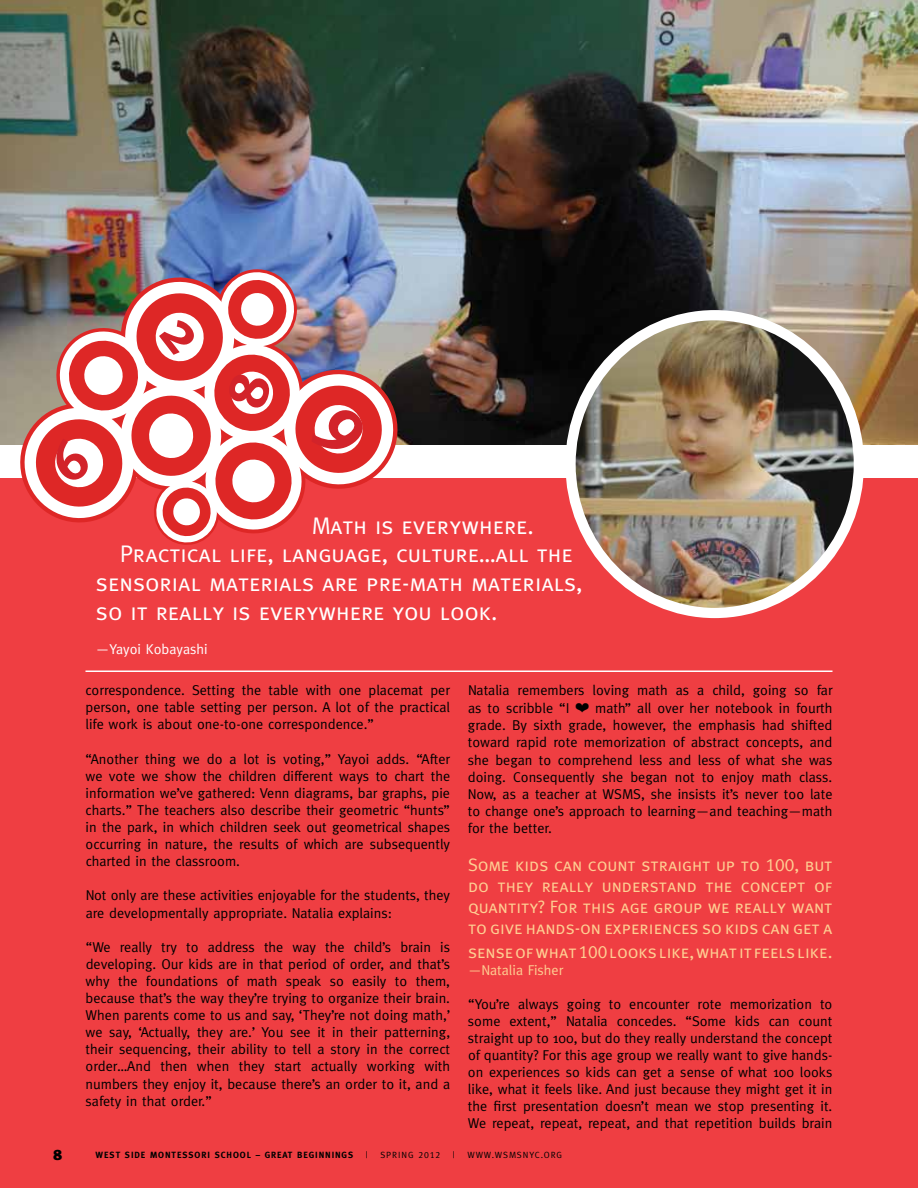
<style>
.page{position:relative;width:918px;height:1188px;background:#ef3e42}
.page>*{position:absolute;margin:0;border:0;box-sizing:border-box;transform-origin:0 0}
.t1{font:24px "Meta Caps";color:#fff}
.t2{font:18px/21px "Meta Caps";color:#fece92;text-align:justify}
.t3{font:900 15px "Meta Plus";color:#000}
.t4{font:14.25px/17.1px "Meta";color:#000;text-align:justify}
.t5{font:14.25px "Meta";color:#fff}
.t6{font:14.25px "Meta";color:#fece92}
.t7{font:700 9px "Meta";letter-spacing:.1em;color:#000}
.t8{font:9px "Meta Caps";letter-spacing:.1em;color:#000}
</style>
<div class="page">
<img style="left:0;top:0;width:918px;height:446px">
<div style="left:0;top:446px;width:918px;height:32px;background:#fff"></div>
<img style="left:571px;top:317px;width:288px;height:296px">
<div style="left:565px;top:310px;width:299px;height:308px;border:10px solid #fff;border-radius:50%"></div>
<hr style="left:85px;top:670px;width:748px;height:2px;background:#fff">
<img style="left:14px;top:265px;width:390px;height:280px">
<h1 class="t1" style="left:312px;top:511px;width:223px">Math is everywhere.</h1>
<h1 class="t1" style="left:120px;top:540px;width:454px">Practical life, language, culture…all the</h1>
<h1 class="t1" style="left:96px;top:569px;width:488px">sensorial materials are pre-math materials,</h1>
<h1 class="t1" style="left:96px;top:598px;width:403px">so it really is everywhere you look.</h1>
<p class="t5" style="left:96px;top:641px;width:113px">—Yayoi Kobayashi</p>
<p class="t4" style="left:85px;top:682px;width:366px">correspondence. Setting the table with one placemat per person, one table setting per person. A lot of the practical life work is about one-to-one correspondence.”</p>
<p class="t4" style="left:86px;top:750px;width:366px">“Another thing we do a lot is voting,” Yayoi adds. “After we vote we show the children different ways to chart the information we’ve gathered: Venn diagrams, bar graphs, pie charts.” The teachers also describe their geometric “hunts” in the park, in which children seek out geometrical shapes occurring in nature, the results of which are subsequently charted in the classroom.</p>
<p class="t4" style="left:86px;top:887px;width:366px">Not only are these activities enjoyable for the students, they are developmentally appropriate. Natalia explains:</p>
<p class="t4" style="left:86px;top:938px;width:367px">“We really try to address the way the child’s brain is developing. Our kids are in that period of order, and that’s why the foundations of math speak so easily to them, because that’s the way they’re trying to organize their brain.<br>When parents come to us and say, ‘They’re not doing math,’ we say, ‘Actually, they are.’ You see it in their patterning, their sequencing, their ability to tell a story in the correct order…And then when they start actually working with numbers they enjoy it, because there’s an order to it, and a safety in that order.”</p>
<p class="t4" style="left:468px;top:682px;width:366px">Natalia remembers loving math as a child, going so far as to scribble “I ❤ math” all over her notebook in fourth grade. By sixth grade, however, the emphasis had shifted toward rapid rote memorization of abstract concepts, and she began to comprehend less and less of what she was doing. Consequently she began not to enjoy math class.<br>Now, as a teacher at WSMS, she insists it’s never too late to change one’s approach to learning—and teaching—math for the better.</p>
<p class="t2" style="left:468px;top:854px;width:366px">Some kids can count straight up to 100, but do they really understand the concept of quantity? For this age group we really want to give hands-on experiences so kids can get a</p>
<p class="t2" style="left:468px;top:941px;width:366px">sense of what 100 looks like, what it feels like.</p>
<p class="t6" style="left:468px;top:961px;width:97px">—Natalia Fisher</p>
<p class="t4" style="left:468px;top:995px;width:366px">“You’re always going to encounter rote memorization to some extent,” Natalia concedes. “Some kids can count straight up to 100, but do they really understand the concept of quantity? For this age group we really want to give hands&shy;on experiences so kids can get a sense of what 100 looks like, what it feels like. And just because they might get it in the first presentation doesn’t mean we stop presenting it.<br>We repeat, repeat, repeat, and that repetition builds brain</p>
<p class="t3" style="left:53px;top:1146px;width:11px">8</p>
<p class="t7" style="left:96px;top:1150px;width:259px">WEST SIDE MONTESSORI SCHOOL – GREAT BEGINNINGS</p>
<p class="t8" style="left:366px;top:1150px;width:3px">|</p>
<p class="t8" style="left:380px;top:1150px;width:62px">SPRING 2012</p>
<p class="t8" style="left:453px;top:1150px;width:3px">|</p>
<p class="t8" style="left:467px;top:1150px;width:96px">WWW.WSMSNYC.ORG</p>
</div>
